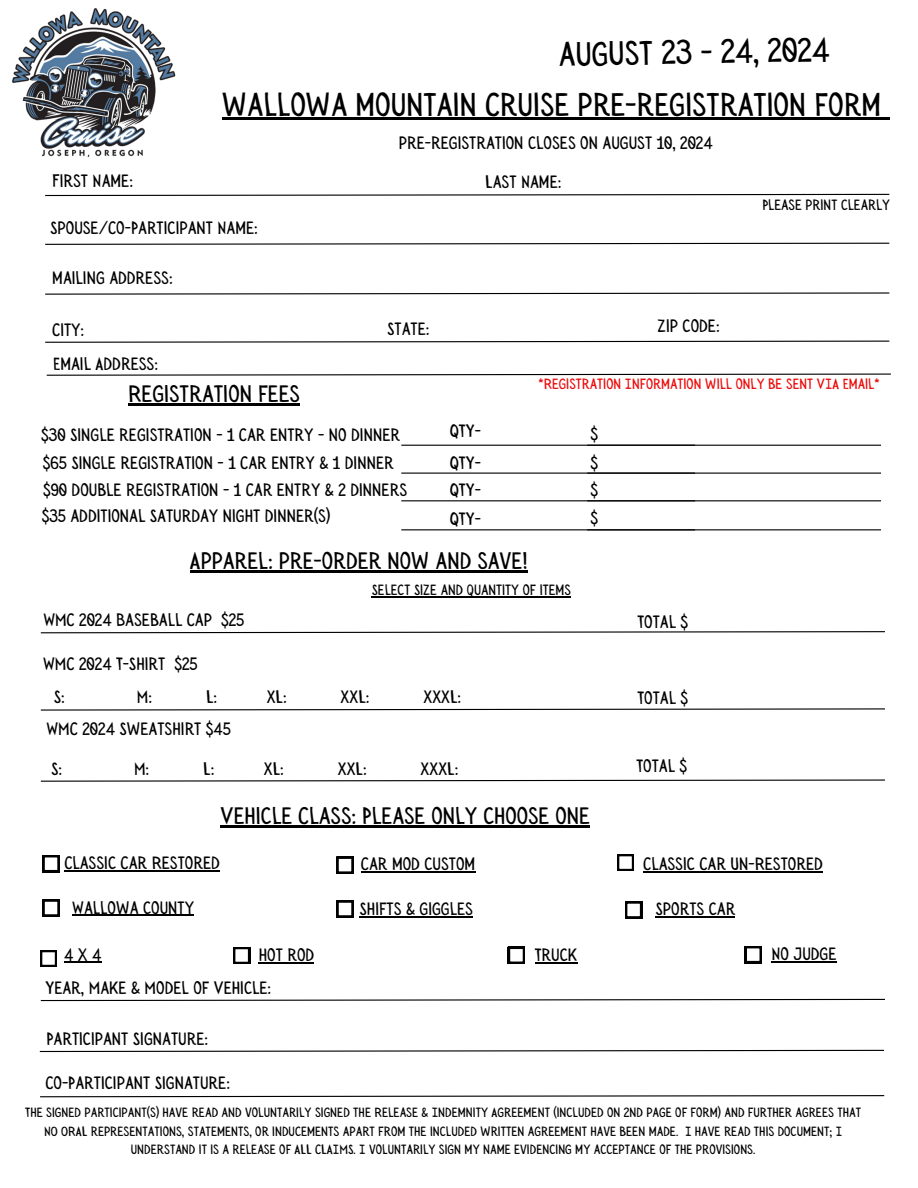
<style>
.page{position:relative;width:918px;height:1188px;background:#fff}
.page>*{position:absolute;margin:0;border:0;box-sizing:border-box;transform-origin:0 0}
.t1{font:34.2px "Sensa Wild Fill";color:#000}
.t2{font:33px "Sensa Wild Fill";color:#000}
.t3{font:24px "Sensa Wild Fill";color:#000}
.t4{font:18px "Sensa Wild Fill";color:#000}
.t5{font:15px "Sensa Wild Fill";color:#ed0808}
.t6{font:15px "Sensa Wild Fill";color:#000}
.t7{font:13.5px/18.6px "Sensa Wild Fill";color:#000;text-align:center}
</style>
<div class="page">
<img style="left:12px;top:8px;width:164px;height:149px">
<hr style="left:222px;top:118px;width:659px;height:2px;background:#000">
<svg style="left:881px;top:118px;width:8px;height:2px"></svg>
<svg style="left:45px;top:193px;width:845px;height:4px"></svg>
<svg style="left:45px;top:242px;width:845px;height:3px"></svg>
<svg style="left:45px;top:292px;width:845px;height:3px"></svg>
<svg style="left:45px;top:340px;width:845px;height:3px"></svg>
<svg style="left:40px;top:631px;width:845px;height:3px"></svg>
<svg style="left:40px;top:708px;width:845px;height:3px"></svg>
<svg style="left:40px;top:779px;width:845px;height:3px"></svg>
<hr style="left:190px;top:571px;width:337px;height:2px;background:#000">
<hr style="left:372px;top:596px;width:199px;height:1px;background:#000">
<hr style="left:220px;top:826px;width:370px;height:2px;background:#000">
<svg style="left:43px;top:855px;width:16px;height:17px"></svg>
<hr style="left:64px;top:870px;width:156px;height:1px;background:#000">
<svg style="left:337px;top:857px;width:16px;height:17px"></svg>
<hr style="left:361px;top:871px;width:114px;height:2px;background:#000">
<svg style="left:233px;top:947px;width:17px;height:17px"></svg>
<hr style="left:259px;top:962px;width:55px;height:1px;background:#000">
<svg style="left:337px;top:901px;width:16px;height:16px"></svg>
<hr style="left:360px;top:916px;width:113px;height:1px;background:#000">
<svg style="left:625px;top:901px;width:17px;height:17px"></svg>
<hr style="left:655px;top:916px;width:80px;height:1px;background:#000">
<svg style="left:43px;top:900px;width:16px;height:16px"></svg>
<hr style="left:72px;top:915px;width:122px;height:1px;background:#000">
<svg style="left:508px;top:947px;width:17px;height:17px"></svg>
<hr style="left:535px;top:963px;width:42px;height:1px;background:#000">
<svg style="left:617px;top:854px;width:17px;height:17px"></svg>
<hr style="left:643px;top:871px;width:180px;height:2px;background:#000">
<svg style="left:745px;top:946px;width:17px;height:17px"></svg>
<hr style="left:771px;top:961px;width:66px;height:2px;background:#000">
<svg style="left:40px;top:950px;width:17px;height:17px"></svg>
<hr style="left:64px;top:962px;width:37px;height:1px;background:#000">
<svg style="left:40px;top:1095px;width:845px;height:3px"></svg>
<svg style="left:39px;top:1049px;width:845px;height:4px"></svg>
<svg style="left:40px;top:998px;width:845px;height:4px"></svg>
<hr style="left:128px;top:404px;width:172px;height:2px;background:#000">
<svg style="left:46px;top:373px;width:845px;height:3px"></svg>
<hr style="left:587px;top:445px;width:294px;height:1px;background:#000">
<hr style="left:587px;top:473px;width:294px;height:1px;background:#000">
<hr style="left:587px;top:500px;width:294px;height:1px;background:#000">
<hr style="left:587px;top:529px;width:294px;height:1px;background:#000">
<hr style="left:401px;top:445px;width:294px;height:1px;background:#000">
<hr style="left:401px;top:473px;width:294px;height:1px;background:#000">
<hr style="left:401px;top:500px;width:294px;height:1px;background:#000">
<hr style="left:401px;top:529px;width:294px;height:1px;background:#000">
<h1 class="t1" style="left:558px;top:35px;width:272px;rotate:-1deg">AUGUST 23 - 24, 2024</h1>
<h1 class="t2" style="left:222px;top:86px;width:660px">WALLOWA MOUNTAIN CRUISE PRE-REGISTRATION FORM</h1>
<h4 class="t4" style="left:399px;top:132px;width:315px">PRE-REGISTRATION CLOSES ON AUGUST 10, 2024</h4>
<h4 class="t4" style="left:52px;top:171px;width:82px">FIRST NAME:</h4>
<h4 class="t4" style="left:485px;top:172px;width:78px">LAST NAME:</h4>
<h4 class="t4" style="left:50px;top:218px;width:209px">SPOUSE/CO-PARTICIPANT NAME:</h4>
<h4 class="t4" style="left:52px;top:267px;width:122px">MAILING ADDRESS:</h4>
<h4 class="t4" style="left:52px;top:320px;width:34px">CITY:</h4>
<h4 class="t4" style="left:387px;top:318px;width:44px">STATE:</h4>
<h2 class="t4" style="left:53px;top:354px;width:106px">EMAIL ADDRESS:</h2>
<h4 class="t4" style="left:658px;top:316px;width:64px">ZIP CODE:</h4>
<p class="t6" style="left:762px;top:197px;width:129px">PLEASE PRINT CLEARLY</p>
<h4 class="t3" style="left:128px;top:380px;width:173px">REGISTRATION FEES</h4>
<p class="t5" style="left:539px;top:375px;width:342px">*REGISTRATION INFORMATION WILL ONLY BE SENT VIA EMAIL*</p>
<p class="t4" style="left:450px;top:421px;width:33px">QTY-</p>
<p class="t4" style="left:450px;top:453px;width:33px">QTY-</p>
<h4 class="t4" style="left:450px;top:480px;width:33px">QTY-</h4>
<h4 class="t4" style="left:450px;top:509px;width:33px">QTY-</h4>
<h4 class="t4" style="left:41px;top:425px;width:360px">$30 SINGLE REGISTRATION - 1 CAR ENTRY - NO DINNER</h4>
<p class="t4" style="left:590px;top:424px;width:9px">$</p>
<h4 class="t4" style="left:43px;top:453px;width:353px">$65 SINGLE REGISTRATION - 1 CAR ENTRY &amp; 1 DINNER</h4>
<p class="t4" style="left:590px;top:453px;width:9px">$</p>
<h4 class="t4" style="left:43px;top:480px;width:365px">$90 DOUBLE REGISTRATION - 1 CAR ENTRY &amp; 2 DINNERS</h4>
<p class="t4" style="left:590px;top:480px;width:9px">$</p>
<h4 class="t4" style="left:42px;top:506px;width:290px">$35 ADDITIONAL SATURDAY NIGHT DINNER(S)</h4>
<h4 class="t4" style="left:590px;top:508px;width:9px">$</h4>
<h5 class="t3" style="left:190px;top:547px;width:339px">APPAREL: PRE-ORDER NOW AND SAVE!</h5>
<h3 class="t4" style="left:43px;top:610px;width:202px">WMC 2024 BASEBALL CAP $25</h3>
<h4 class="t4" style="left:43px;top:654px;width:156px">WMC 2024 T-SHIRT $25</h4>
<h5 class="t6" style="left:372px;top:581px;width:201px">SELECT SIZE AND QUANTITY OF ITEMS</h5>
<h4 class="t4" style="left:638px;top:612px;width:52px">TOTAL $</h4>
<p class="t4" style="left:54px;top:687px;width:12px">S:</p>
<p class="t4" style="left:137px;top:687px;width:17px">M:</p>
<p class="t4" style="left:206px;top:687px;width:13px">L:</p>
<p class="t4" style="left:267px;top:687px;width:21px">XL:</p>
<p class="t4" style="left:341px;top:687px;width:30px">XXL:</p>
<p class="t4" style="left:423px;top:687px;width:39px">XXXL:</p>
<h4 class="t4" style="left:638px;top:688px;width:52px">TOTAL $</h4>
<h3 class="t4" style="left:47px;top:718px;width:186px">WMC 2024 SWEATSHIRT $45</h3>
<h2 class="t4" style="left:51px;top:758px;width:12px">S:</h2>
<h2 class="t4" style="left:134px;top:758px;width:17px">M:</h2>
<h2 class="t4" style="left:203px;top:758px;width:13px">L:</h2>
<h2 class="t4" style="left:264px;top:758px;width:21px">XL:</h2>
<h2 class="t4" style="left:338px;top:758px;width:30px">XXL:</h2>
<h2 class="t4" style="left:421px;top:758px;width:39px">XXXL:</h2>
<h3 class="t3" style="left:220px;top:802px;width:371px">VEHICLE CLASS: PLEASE ONLY CHOOSE ONE</h3>
<h4 class="t4" style="left:64px;top:853px;width:157px">CLASSIC CAR RESTORED</h4>
<p class="t4" style="left:361px;top:854px;width:116px">CAR MOD CUSTOM</p>
<p class="t4" style="left:636px;top:756px;width:52px">TOTAL $</p>
<h4 class="t4" style="left:643px;top:854px;width:181px">CLASSIC CAR UN-RESTORED</h4>
<h2 class="t4" style="left:72px;top:897px;width:123px">WALLOWA COUNTY</h2>
<p class="t4" style="left:360px;top:899px;width:115px">SHIFTS &amp; GIGGLES</p>
<h3 class="t4" style="left:655px;top:899px;width:81px">SPORTS CAR</h3>
<h5 class="t4" style="left:535px;top:945px;width:44px">TRUCK</h5>
<h4 class="t4" style="left:64px;top:945px;width:39px">4X4</h4>
<h4 class="t4" style="left:771px;top:944px;width:67px">NO JUDGE</h4>
<h4 class="t4" style="left:259px;top:945px;width:57px">HOT ROD</h4>
<h3 class="t4" style="left:45px;top:978px;width:228px">YEAR, MAKE &amp; MODEL OF VEHICLE:</h3>
<h4 class="t4" style="left:46px;top:1029px;width:163px">PARTICIPANT SIGNATURE:</h4>
<h4 class="t4" style="left:46px;top:1073px;width:186px">CO-PARTICIPANT SIGNATURE:</h4>
<h3 class="t7" style="left:25px;top:1104px;width:837px">THE SIGNED PARTICIPANT(S) HAVE READ AND VOLUNTARILY SIGNED THE RELEASE &amp; INDEMNITY AGREEMENT (INCLUDED ON 2ND PAGE OF FORM) AND FURTHER AGREES THAT<br>NO ORAL REPRESENTATIONS, STATEMENTS, OR INDUCEMENTS APART FROM THE INCLUDED WRITTEN AGREEMENT HAVE BEEN MADE. I HAVE READ THIS DOCUMENT; I<br>UNDERSTAND IT IS A RELEASE OF ALL CLAIMS. I VOLUNTARILY SIGN MY NAME EVIDENCING MY ACCEPTANCE OF THE PROVISIONS.</h3>
</div>
